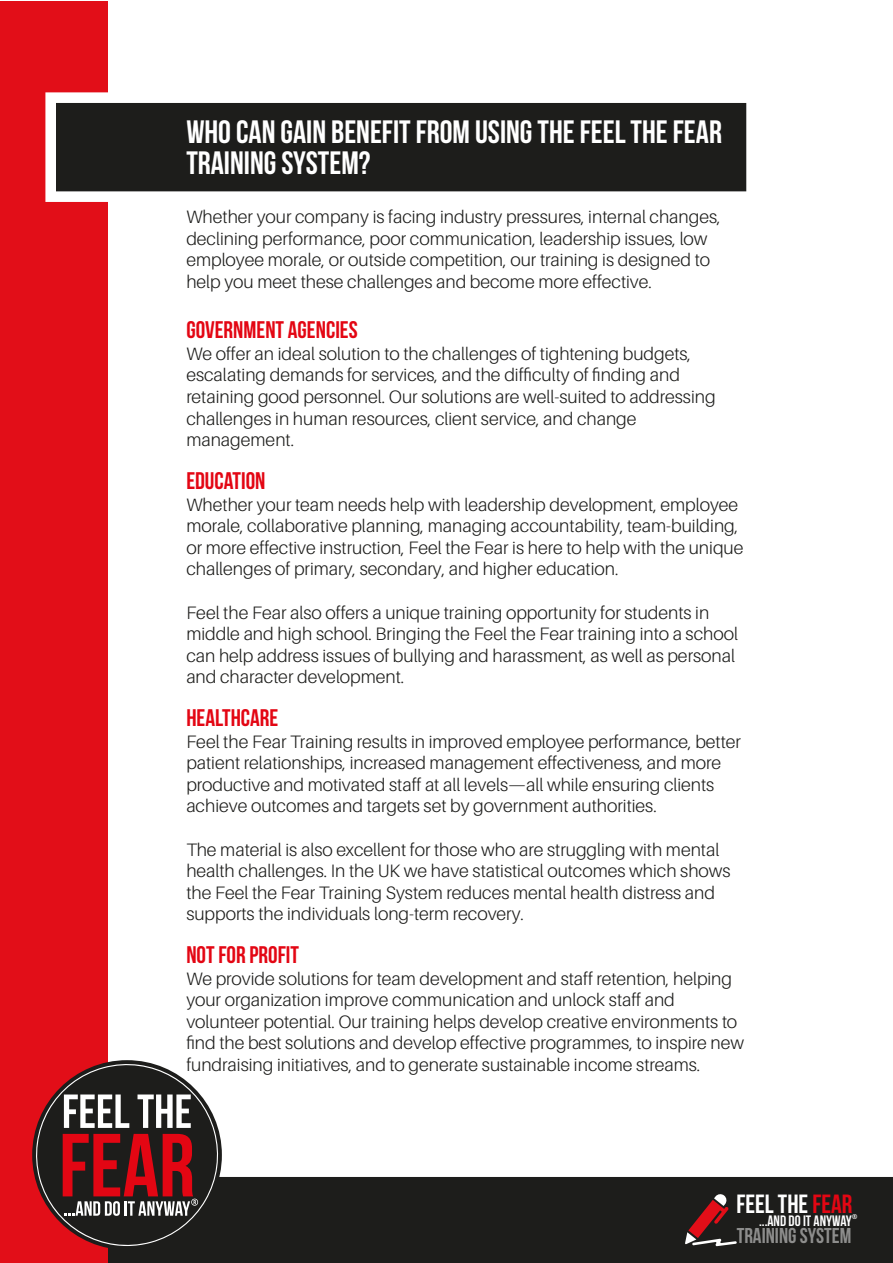
<style>
.page{position:relative;width:893px;height:1263px;background:#fff}
.page>*{position:absolute;margin:0;border:0;box-sizing:border-box;transform-origin:0 0}
.t1{font:32.25px/31.5px "Bebas Neue";color:#fff}
.t2{font:26.4px "Bebas Neue";color:#fff}
.t3{font:24px "Bebas Neue";color:#e30613}
.t4{font:21.45px "Bebas Neue";color:rgb(255 255 255/.5)}
.t5{font:300 18px/21.6px "Aileron";color:#1d1d1b}
.t6{font:15.15px "Bebas Neue";color:#fff}
.t7{font:6.9px "Bebas Neue";color:#fff}
.s1{color:#e30613}
</style>
<div class="page">
<div style="left:108px;top:1177px;width:784px;height:86px;background:#1d1d1b"></div>
<svg style="left:685px;top:1193px;width:52px;height:53px;background:#5c3132"></svg>
<div style="left:0;top:1px;width:108px;height:1262px;background:#e20e18"></div>
<svg style="left:34px;top:1060px;width:186px;height:195px"></svg>
<svg style="left:45px;top:92px;width:702px;height:110px;fill:#1d1d1b"></svg>
<h1 class="t1" style="left:186px;top:115px;width:537px">WHO CAN GAIN BENEFIT FROM USING THE FEEL THE FEAR<br>TRAINING SYSTEM?</h1>
<p class="t5" style="left:186px;top:206px;width:536px">Whether your company is facing industry pressures, internal changes, declining performance, poor communication, leadership issues, low employee morale, or outside competition, our training is designed to help you meet these challenges and become more effective.</p>
<h3 class="t3" style="left:186px;top:317px;width:173px">GOVERNMENT AGENCIES</h3>
<p class="t5" style="left:186px;top:343px;width:531px">We offer an ideal solution to the challenges of tightening budgets, escalating demands for services, and the difficulty of finding and retaining good personnel. Our solutions are well-suited to addressing challenges in human resources, client service, and change management.</p>
<h3 class="t3" style="left:186px;top:467px;width:81px">EDUCATION</h3>
<p class="t5" style="left:186px;top:494px;width:559px">Whether your team needs help with leadership development, employee morale, collaborative planning, managing accountability, team-building, or more effective instruction, Feel the Fear is here to help with the unique challenges of primary, secondary, and higher education.</p>
<p class="t5" style="left:186px;top:602px;width:553px">Feel the Fear also offers a unique training opportunity for students in middle and high school. Bringing the Feel the Fear training into a school can help address issues of bullying and harassment, as well as personal and character development.</p>
<h3 class="t3" style="left:186px;top:704px;width:94px">HEALTHCARE</h3>
<p class="t5" style="left:186px;top:731px;width:556px">Feel the Fear Training results in improved employee performance, better patient relationships, increased management effectiveness, and more productive and motivated staff at all levels—all while ensuring clients achieve outcomes and targets set by government authorities.</p>
<p class="t5" style="left:186px;top:839px;width:546px">The material is also excellent for those who are struggling with mental health challenges. In the UK we have statistical outcomes which shows the Feel the Fear Training System reduces mental health distress and supports the individuals long-term recovery.</p>
<h3 class="t3" style="left:186px;top:941px;width:114px">NOT FOR PROFIT</h3>
<p class="t5" style="left:186px;top:968px;width:559px">We provide solutions for team development and staff retention, helping your organization improve communication and unlock staff and volunteer potential. Our training helps develop creative environments to find the best solutions and develop effective programmes, to inspire new fundraising initiatives, and to generate sustainable income streams.</p>
<h2 class="t2" style="left:736px;top:1189px;width:117px">FEEL THE <span class="s1">FEAR</span></h2>
<p class="t7" style="left:852px;top:1213px;width:7px">®</p>
<p class="t6" style="left:759px;top:1212px;width:94px">...AND DO IT ANYWAY</p>
<p class="t4" style="left:737px;top:1224px;width:116px">TRAINING SYSTEM</p>
</div>
